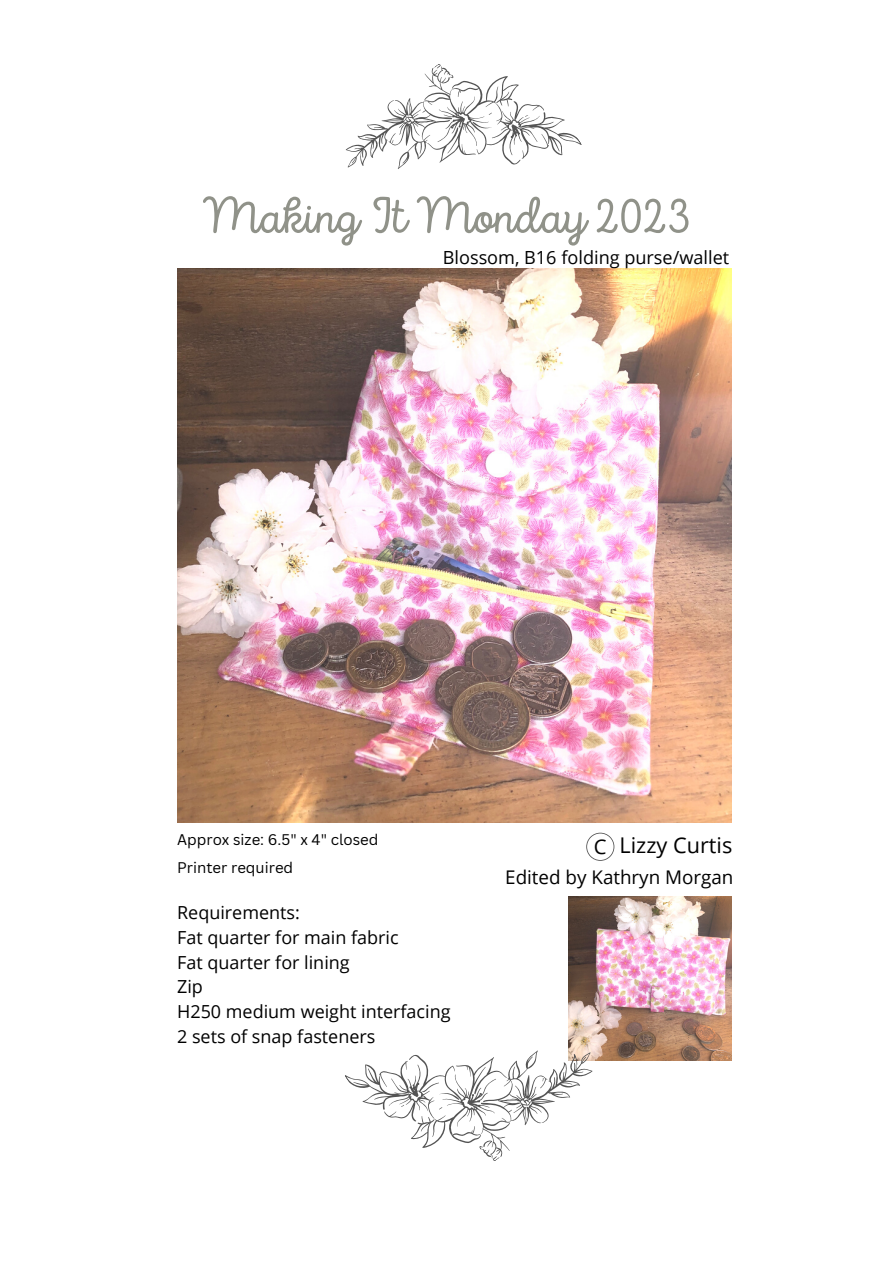
<style>
.page{position:relative;width:893px;height:1264px;background:#fff}
.page>*{position:absolute;margin:0;border:0;box-sizing:border-box;transform-origin:0 0}
.t1{font:51px "Intro Script";color:#909289}
.t2{font:21.6px "Open Sans";color:#000}
.t3{font:18.75px "Open Sans";color:#000}
.t4{font:18.15px "Open Sans";color:#000}
.t5{font:18px/24.8px "Open Sans";color:#000}
.t6{font:15px/27.6px "Canva Sans";color:#000}
.s1{font-size:20.25px}
</style>
<div class="page">
<svg style="left:345px;top:64px;width:237px;height:105px"></svg>
<img style="left:177px;top:268px;width:554px;height:554px">
<img style="left:568px;top:897px;width:163px;height:163px">
<svg style="left:345px;top:954px;width:266px;height:207px"></svg>
<svg style="left:586px;top:832px;width:28px;height:28px"></svg>
<h1 class="t1" style="left:202px;top:195px;width:491px">Making It Monday 2023</h1>
<p class="t4" style="left:443px;top:245px;width:288px">Blossom, B16 folding purse/wallet</p>
<p class="t6" style="left:177px;top:825px;width:203px">Approx size: 6.5" x 4" closed<br>Printer required</p>
<p class="t2" style="left:594px;top:830px;width:140px"><span class="s1">C</span> Lizzy Curtis</p>
<p class="t3" style="left:505px;top:864px;width:230px">Edited by Kathryn Morgan</p>
<p class="t5" style="left:177px;top:899px;width:275px">Requirements:<br>Fat quarter for main fabric<br>Fat quarter for lining<br>Zip<br>H250 medium weight interfacing<br>2 sets of snap fasteners</p>
</div>
